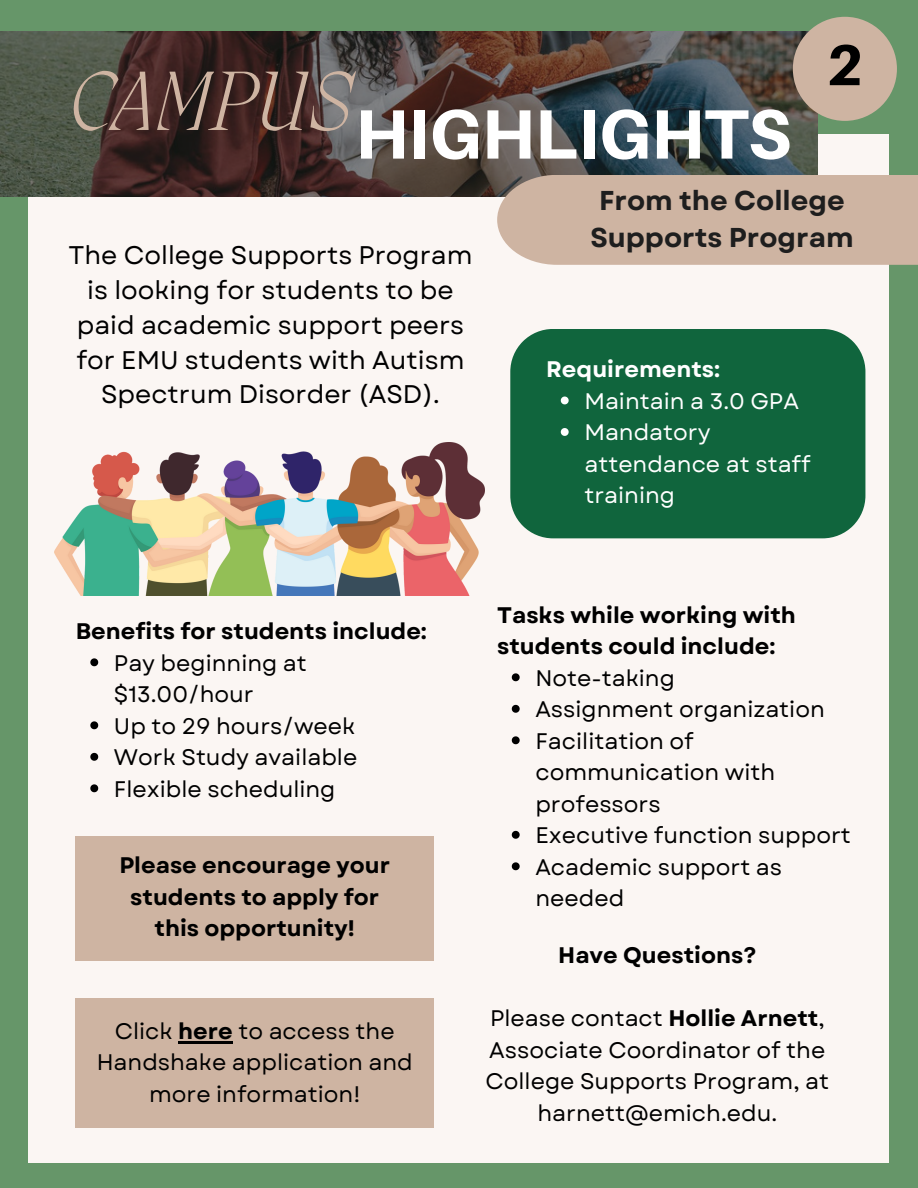
<style>
.page{position:relative;width:918px;height:1188px;background:#669669}
.page>*{position:absolute;margin:0;border:0;box-sizing:border-box;transform-origin:0 0}
.t1{font:italic 200 86.4px "Migra";color:#ceb4a2}
.t2{font:800 69.9px "Aileron";color:#fff}
.t3{font:800 57.6px "Aileron";color:#000}
.t4{font:700 27.3px/37px "Garet";color:#1e1e1e;text-align:center}
.t5{font:25.5px/34.8px "Garet";color:#000;text-align:center}
.t6{font:22.5px/31.5px "Garet";color:#000}
.t7{font:700 22.5px/31.5px "Garet";color:#000}
.t8{font:22.5px/31.5px "Garet";color:#fff}
.t9{font:700 22.5px "Garet";color:#fff}
.s1{font-weight:700}
</style>
<div class="page">
<div style="left:29px;top:134px;width:860px;height:1029px;background:#fbf6f3"></div>
<svg style="left:0;top:32px;width:818px;height:165px;background:#48413d"></svg>
<div style="left:793px;top:17px;width:104px;height:104px;background:#ceb4a2;border-radius:50%"></div>
<div style="left:497px;top:175px;width:421px;height:90px;background:#ceb4a2"></div>
<div style="left:510px;top:329px;width:355px;height:209px;background:#10653d"></div>
<div style="left:76px;top:836px;width:358px;height:124px;background:#ceb4a2"></div>
<img style="left:55px;top:443px;width:429px;height:153px">
<svg style="left:90px;top:658px;width:8px;height:8px"></svg>
<svg style="left:90px;top:721px;width:8px;height:8px"></svg>
<svg style="left:90px;top:753px;width:8px;height:8px"></svg>
<svg style="left:90px;top:784px;width:8px;height:8px"></svg>
<svg style="left:512px;top:673px;width:8px;height:8px"></svg>
<svg style="left:512px;top:705px;width:8px;height:8px"></svg>
<svg style="left:512px;top:736px;width:8px;height:8px"></svg>
<svg style="left:512px;top:831px;width:8px;height:8px"></svg>
<svg style="left:512px;top:862px;width:8px;height:8px"></svg>
<div style="left:76px;top:999px;width:358px;height:129px;background:#ceb4a2"></div>
<hr style="left:178px;top:1041px;width:55px;height:2px;background:#000">
<svg style="left:561px;top:397px;width:8px;height:7px"></svg>
<svg style="left:561px;top:428px;width:8px;height:8px"></svg>
<p class="t3" style="left:826px;top:29px;width:38px">2</p>
<p class="t1" style="left:70px;top:60px;width:286px">CAMPUS</p>
<p class="t2" style="left:355px;top:91px;width:437px">HIGHLIGHTS</p>
<p class="t4" style="left:590px;top:182px;width:265px">From the College<br>Supports Program</p>
<p class="t5" style="left:68px;top:238px;width:406px">The College Supports Program is looking for students to be paid academic support peers for EMU students with Autism<br>Spectrum Disorder (ASD).</p>
<p class="t9" style="left:546px;top:353px;width:176px">Requirements:</p>
<p class="t8" style="left:584px;top:385px;width:216px">Maintain a 3.0 GPA</p>
<p class="t8" style="left:584px;top:417px;width:228px">Mandatory attendance at staff training</p>
<p class="t7" style="left:76px;top:616px;width:353px">Benefits for students include:</p>
<p class="t6" style="left:114px;top:647px;width:194px">Pay beginning at $13.00/hour</p>
<p class="t6" style="left:114px;top:710px;width:243px">Up to 29 hours/week</p>
<p class="t6" style="left:114px;top:742px;width:245px">Work Study available</p>
<p class="t6" style="left:114px;top:773px;width:223px">Flexible scheduling</p>
<p class="t7" style="left:119px;top:850px;width:272px;text-align:center">Please encourage your students to apply for this opportunity!</p>
<p class="t6" style="left:97px;top:1015px;width:318px;text-align:center">Click <span class="s1">here</span> to access the<br>Handshake application and more information!</p>
<p class="t7" style="left:497px;top:599px;width:300px">Tasks while working with students could include:</p>
<p class="t6" style="left:535px;top:662px;width:141px">Note-taking</p>
<p class="t6" style="left:535px;top:694px;width:291px">Assignment organization</p>
<p class="t6" style="left:535px;top:725px;width:241px">Facilitation of communication with professors</p>
<p class="t6" style="left:535px;top:820px;width:317px">Executive function support</p>
<p class="t6" style="left:535px;top:851px;width:248px">Academic support as needed</p>
<p class="t7" style="left:558px;top:940px;width:200px">Have Questions?</p>
<p class="t6" style="left:485px;top:1003px;width:345px;text-align:center">Please contact <span class="s1">Hollie Arnett</span>,<br>Associate Coordinator of the<br>College Supports Program, at harnett@emich.edu.</p>
</div>
